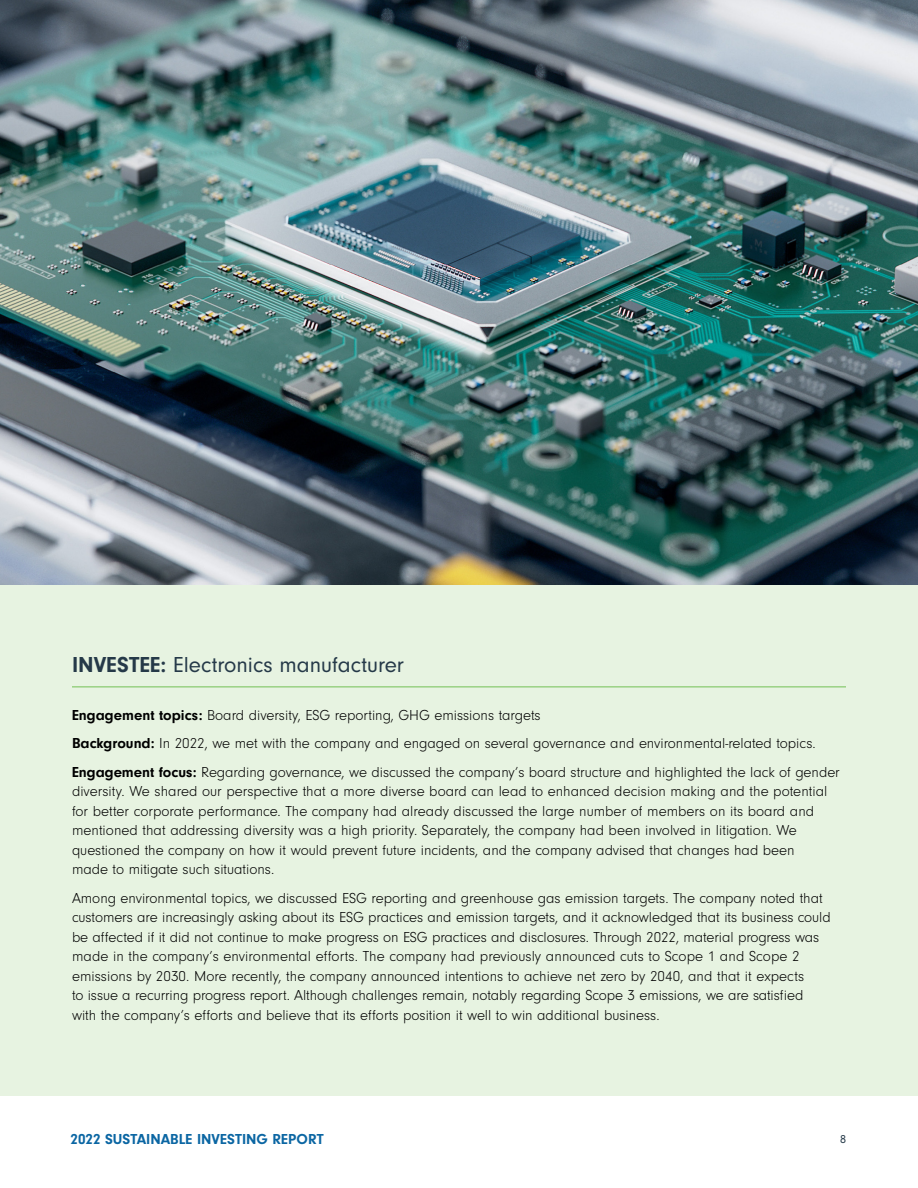
<style>
.page{position:relative;width:918px;height:1188px;background:#fff}
.page>*{position:absolute;margin:0;border:0;box-sizing:border-box;transform-origin:0 0}
.t1{font:22.5px "Neuzeit Gro";color:#253948}
.t2{font:300 15px/19.5px "Neuzeit Gro";color:#000}
.t3{font:700 15px "Neuzeit Gro";color:#0b66a3}
.t4{font:12px "Neuzeit Gro";color:#253948}
.s1{font-weight:700}
</style>
<div class="page">
<div style="left:0;top:530px;width:918px;height:565px;background:#e7f3e1"></div>
<img style="left:0;top:0;width:918px;height:585px">
<hr style="left:72px;top:687px;width:774px;height:1px;background:#73c054">
<h1 class="t1" style="left:72px;top:652px;width:334px"><span class="s1">INVESTEE:</span> Electronics manufacturer</h1>
<p class="t2" style="left:72px;top:701px;width:769px;line-height:28.5px"><span class="s1">Engagement topics:</span> Board diversity, ESG reporting, GHG emissions targets<br><span class="s1">Background:</span> In 2022, we met with the company and engaged on several governance and environmental-related topics.<br><span class="s1">Engagement focus:</span> Regarding governance, we discussed the company’s board structure and highlighted the lack of gender</p>
<p class="t2" style="left:72px;top:782px;width:757px">diversity. We shared our perspective that a more diverse board can lead to enhanced decision making and the potential for better corporate performance. The company had already discussed the large number of members on its board and mentioned that addressing diversity was a high priority. Separately, the company had been involved in litigation. We questioned the company on how it would prevent future incidents, and the company advised that changes had been made to mitigate such situations.</p>
<p class="t2" style="left:72px;top:888px;width:760px">Among environmental topics, we discussed ESG reporting and greenhouse gas emission targets. The company noted that customers are increasingly asking about its ESG practices and emission targets, and it acknowledged that its business could be affected if it did not continue to make progress on ESG practices and disclosures. Through 2022, material progress was made in the company’s environmental efforts. The company had previously announced cuts to Scope 1 and Scope 2 emissions by 2030. More recently, the company announced intentions to achieve net zero by 2040, and that it expects<br>to issue a recurring progress report. Although challenges remain, notably regarding Scope 3 emissions, we are satisfied with the company’s efforts and believe that its efforts position it well to win additional business.</p>
<p class="t3" style="left:70px;top:1131px;width:255px">2022 SUSTAINABLE INVESTING REPORT</p>
<p class="t4" style="left:840px;top:1133px;width:7px">8</p>
</div>
